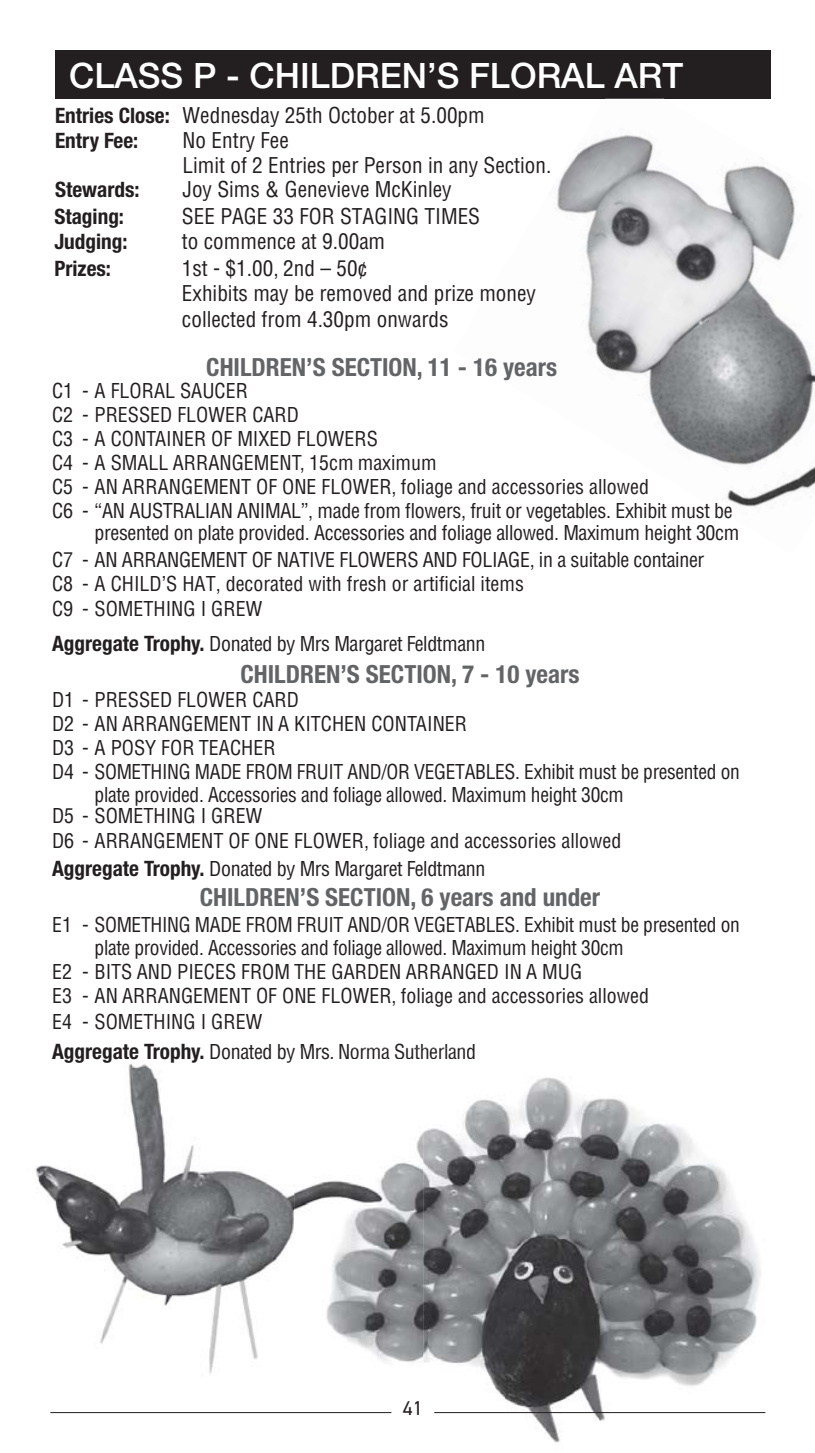
<style>
.page{position:relative;width:815px;height:1453px;background:#fff}
.page>*{position:absolute;margin:0;border:0;box-sizing:border-box;transform-origin:0 0}
.t1{font:500 35px "Helvetica Neue";color:#fff}
.t2{font:700 condensed 25px "Helvetica Neue";color:#636466}
.t3{font:condensed 21.25px/25.2px "Helvetica";color:#231f20}
.t4{font:700 condensed 21.25px "Helvetica Neue";color:#231f20}
.t5{font:condensed 20px/24.5px "Helvetica";letter-spacing:-.015em;color:#231f20}
.t6{font:20px "DIN2014";color:#231f20}
.s1{font-family:"Helvetica Neue";font-weight:700}
.s2{color:#636467}
.s3{font-family:"Helvetica Neue";font-weight:700;font-size:21.25px}
</style>
<div class="page">
<img style="left:36px;top:1061px;width:258px;height:313px">
<img style="left:205px;top:1061px;width:89px;height:1px">
<div style="left:55px;top:50px;width:716px;height:49px;background:#231f20"></div>
<img style="left:294px;top:1077px;width:472px;height:366px">
<img style="left:555px;top:134px;width:260px;height:373px">
<img style="left:555px;top:358px;width:2px;height:22px">
<img style="left:705px;top:502px;width:27px;height:5px">
<img style="left:605px;top:98px;width:59px;height:1px">
<hr style="left:50px;top:1412px;width:341px;height:1px;background:#231f20">
<hr style="left:434px;top:1412px;width:331px;height:1px;background:#231f20">
<h1 class="t1" style="left:69px;top:55px;width:615px">CLASS P - CHILDREN’S FLORAL ART</h1>
<p class="t3" style="left:55px;top:104px;width:431px"><span class="s1">Entries Close:</span> Wednesday 25th October at 5.00pm</p>
<p class="t4" style="left:55px;top:132px;width:85px">Entry Fee:</p>
<p class="t3" style="left:183px;top:129px;width:370px">No Entry Fee<br>Limit of 2 Entries per Person in any Section.</p>
<p class="t4" style="left:55px;top:182px;width:86px">Stewards:</p>
<p class="t3" style="left:183px;top:178px;width:271px">Joy Sims &amp; Genevieve McKinley</p>
<p class="t4" style="left:54px;top:209px;width:71px">Staging:</p>
<p class="t3" style="left:182px;top:205px;width:300px">SEE PAGE 33 FOR STAGING TIMES</p>
<p class="t4" style="left:54px;top:234px;width:75px">Judging:</p>
<p class="t3" style="left:182px;top:230px;width:205px">to commence at 9.00am</p>
<p class="t4" style="left:54px;top:261px;width:58px">Prizes:</p>
<p class="t3" style="left:182px;top:258px;width:356px">1st - $1.00, 2nd – 50¢<br>Exhibits may be removed and prize money collected from 4.30pm onwards</p>
<p class="t2" style="left:206px;top:358px;width:353px">CHILDREN’S SECTION, 11 - <span class="s2">16 years</span></p>
<p class="t5" style="left:52px;top:380px;width:197px">C1 - A FLORAL SAUCER</p>
<p class="t5" style="left:52px;top:404px;width:248px">C2 - PRESSED FLOWER CARD</p>
<p class="t5" style="left:52px;top:428px;width:327px">C3 - A CONTAINER OF MIXED FLOWERS</p>
<p class="t5" style="left:52px;top:452px;width:386px">C4 - A SMALL ARRANGEMENT, 15cm maximum</p>
<p class="t5" style="left:52px;top:476px;width:598px">C5 - AN ARRANGEMENT OF ONE FLOWER, foliage and accessories allowed</p>
<p class="t5" style="left:52px;top:500px;width:682px">C6 - “AN AUSTRALIAN ANIMAL”, made from flowers, fruit or vegetables. Exhibit must be</p>
<p class="t5" style="left:95px;top:522px;width:646px">presented on plate provided. Accessories and foliage allowed. Maximum height 30cm</p>
<p class="t5" style="left:52px;top:549px;width:654px">C7 - AN ARRANGEMENT OF NATIVE FLOWERS AND FOLIAGE, in a suitable container<br>C8 - A CHILD’S HAT, decorated with fresh or artificial items<br>C9 - SOMETHING I GREW</p>
<p class="t5" style="left:52px;top:633px;width:435px"><span class="s3">Aggregate Trophy.</span> Donated by Mrs Margaret Feldtmann</p>
<p class="t2" style="left:240px;top:665px;width:341px">CHILDREN’S SECTION, 7 - 10 years</p>
<p class="t5" style="left:52px;top:689px;width:248px">D1 - PRESSED FLOWER CARD</p>
<p class="t5" style="left:52px;top:713px;width:417px">D2 - AN ARRANGEMENT IN A KITCHEN CONTAINER</p>
<p class="t5" style="left:52px;top:737px;width:225px">D3 - A POSY FOR TEACHER</p>
<p class="t5" style="left:52px;top:761px;width:689px">D4 - SOMETHING MADE FROM FRUIT AND/OR VEGETABLES. Exhibit must be presented on</p>
<p class="t5" style="left:95px;top:784px;width:531px">plate provided. Accessories and foliage allowed. Maximum height 30cm</p>
<p class="t5" style="left:52px;top:805px;width:212px">D5 - SOMETHING I GREW</p>
<p class="t5" style="left:52px;top:829px;width:571px;line-height:27.5px">D6 - ARRANGEMENT OF ONE FLOWER, foliage and accessories allowed<br><span class="s3">Aggregate Trophy.</span> Donated by Mrs Margaret Feldtmann</p>
<p class="t2" style="left:200px;top:888px;width:402px">CHILDREN’S SECTION, 6 years and under</p>
<p class="t5" style="left:52px;top:914px;width:689px">E1 - SOMETHING MADE FROM FRUIT AND/OR VEGETABLES. Exhibit must be presented on</p>
<p class="t5" style="left:95px;top:937px;width:531px">plate provided. Accessories and foliage allowed. Maximum height 30cm</p>
<p class="t5" style="left:52px;top:961px;width:532px">E2 - BITS AND PIECES FROM THE GARDEN ARRANGED IN A MUG</p>
<p class="t5" style="left:52px;top:985px;width:598px">E3 - AN ARRANGEMENT OF ONE FLOWER, foliage and accessories allowed</p>
<p class="t5" style="left:52px;top:1008px;width:426px;line-height:29.8px">E4 - SOMETHING I GREW<br><span class="s3">Aggregate Trophy.</span> Donated by Mrs. Norma Sutherland</p>
<p class="t6" style="left:403px;top:1397px;width:21px">41</p>
</div>
